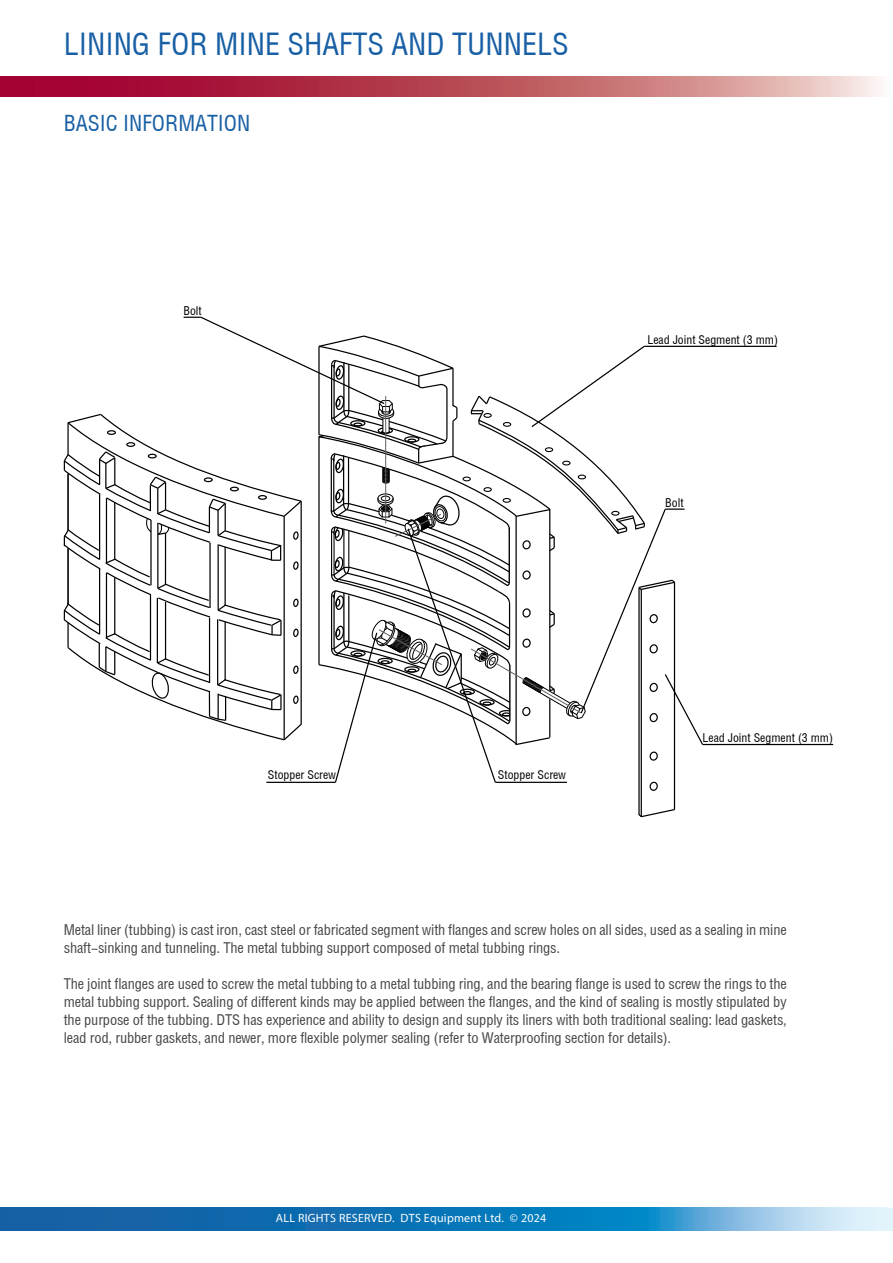
<style>
.page{position:relative;width:893px;height:1263px;background:#fff}
.page>*{position:absolute;margin:0;border:0;box-sizing:border-box;transform-origin:0 0}
.t1{font:31.2px "Helios Cond";color:#185fa5}
.t2{font:22.5px "Helios Cond";color:#185fa5}
.t3{font:15px/18px "Helios Cond";letter-spacing:-.01em;color:#454647}
.t4{font:12.3px "Helios Cond";color:#000}
.t5{font:12px "Myriad Pro";letter-spacing:.02em;color:#fff}
</style>
<div class="page">
<svg style="left:0;top:1208px;width:893px;height:22px;background:#3287c0"></svg>
<svg style="left:0;top:77px;width:879px;height:20px;background:#bd5364"></svg>
<hr style="left:674px;top:582px;width:1px;height:227px;background:#000">
<hr style="left:641px;top:589px;width:1px;height:228px;background:#000">
<hr style="left:638px;top:587px;width:2px;height:228px;background:#000">
<svg style="left:638px;top:808px;width:38px;height:10px"></svg>
<hr style="left:644px;top:346px;width:133px;height:1px;background:#000">
<hr style="left:703px;top:744px;width:130px;height:1px;background:#000">
<svg style="left:63px;top:316px;width:641px;height:475px"></svg>
<h1 class="t1" style="left:64px;top:27px;width:507px">LINING FOR MINE SHAFTS AND TUNNELS</h1>
<h2 class="t2" style="left:64px;top:111px;width:188px">BASIC INFORMATION</h2>
<p class="t4" style="left:183px;top:304px;width:20px">Bolt</p>
<p class="t4" style="left:647px;top:332px;width:132px">Lead Joint Segment (3 mm)</p>
<p class="t4" style="left:665px;top:496px;width:20px">Bolt</p>
<p class="t4" style="left:268px;top:768px;width:70px">Stopper Screw</p>
<p class="t4" style="left:498px;top:768px;width:70px">Stopper Screw</p>
<p class="t4" style="left:703px;top:731px;width:132px">Lead Joint Segment (3 mm)</p>
<p class="t3" style="left:64px;top:921px;width:724px">Metal liner (tubbing) is cast iron, cast steel or fabricated segment with flanges and screw holes on all sides, used as a sealing in mine shaft-sinking and tunneling. The metal tubbing support composed of metal tubbing rings.</p>
<p class="t3" style="left:64px;top:975px;width:725px;text-align:justify">The joint flanges are used to screw the metal tubbing to a metal tubbing ring, and the bearing flange is used to screw the rings to the metal tubbing support. Sealing of different kinds may be applied between the flanges, and the kind of sealing is mostly stipulated by the purpose of the tubbing. DTS has experience and ability to design and supply its liners with both traditional sealing: lead gaskets, lead rod, rubber gaskets, and newer, more flexible polymer sealing (refer to Waterproofing section for details).</p>
<p class="t5" style="left:276px;top:1210px;width:272px">ALL RIGHTS RESERVED. DTS Equipment Ltd. © 2024</p>
</div>
